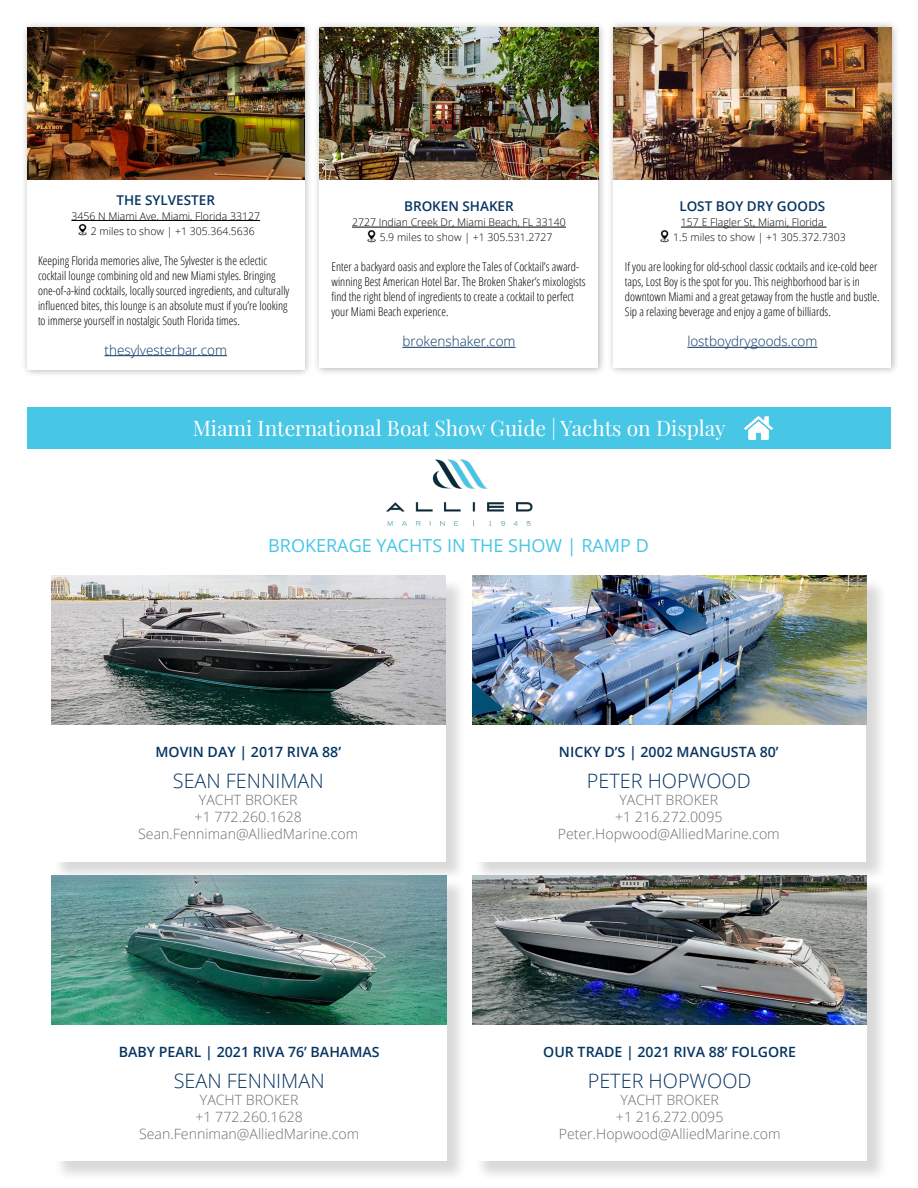
<style>
.page{position:relative;width:918px;height:1188px;background:#fff}
.page>*{position:absolute;margin:0;border:0;box-sizing:border-box;transform-origin:0 0}
.t1{font:21px "Playfair Display";color:#fff}
.t2{font:300 19.8px "Open Sans";color:#073562}
.t3{font:18px "Open Sans";color:#47c6e6}
.t4{font:300 14.1px/17px "Open Sans";color:#6d6e71;text-align:center}
.t5{font:600 14.1px "Open Sans";color:#073562}
.t6{font:300 13.5px "Open Sans";color:#073562}
.t7{font:600 13.5px "Open Sans";color:#073562}
.t8{font:300 condensed 12px/15px "Open Sans";color:#000}
.t9{font:300 10.5px/15px "Open Sans";color:#000}
</style>
<div class="page">
<div style="left:21px;top:21px;width:292px;height:357px;background:#000;opacity:.3"></div>
<div style="left:27px;top:28px;width:277px;height:341px;background:#fff"></div>
<img style="left:27px;top:28px;width:277px;height:152px">
<hr style="left:71px;top:220px;width:189px;height:1px;background:#000">
<hr style="left:105px;top:355px;width:122px;height:1px;background:#073562">
<svg style="left:78px;top:224px;width:9px;height:12px"></svg>
<div style="left:313px;top:21px;width:294px;height:355px;background:#000;opacity:.3"></div>
<div style="left:320px;top:28px;width:278px;height:339px;background:#fff"></div>
<img style="left:320px;top:28px;width:278px;height:152px">
<hr style="left:352px;top:227px;width:214px;height:1px;background:#000">
<hr style="left:402px;top:347px;width:114px;height:1px;background:#073562">
<svg style="left:367px;top:230px;width:9px;height:12px"></svg>
<div style="left:607px;top:20px;width:293px;height:356px;background:#000;opacity:.3"></div>
<div style="left:614px;top:27px;width:277px;height:340px;background:#fff"></div>
<img style="left:614px;top:27px;width:277px;height:153px">
<hr style="left:681px;top:227px;width:145px;height:1px;background:#000">
<hr style="left:687px;top:347px;width:130px;height:1px;background:#073562">
<svg style="left:660px;top:230px;width:9px;height:12px"></svg>
<div style="left:27px;top:407px;width:864px;height:42px;background:#47c6e6"></div>
<img style="left:386px;top:459px;width:147px;height:68px">
<img style="left:744px;top:416px;width:29px;height:24px">
<div style="left:53px;top:577px;width:413px;height:305px;background:#000;opacity:.15"></div>
<div style="left:51px;top:576px;width:395px;height:285px;background:#fff"></div>
<img style="left:51px;top:576px;width:395px;height:149px">
<div style="left:473px;top:577px;width:414px;height:305px;background:#000;opacity:.15"></div>
<div style="left:472px;top:576px;width:394px;height:285px;background:#fff"></div>
<img style="left:472px;top:576px;width:394px;height:149px">
<div style="left:54px;top:877px;width:413px;height:305px;background:#000;opacity:.15"></div>
<div style="left:52px;top:876px;width:394px;height:285px;background:#fff"></div>
<img style="left:52px;top:876px;width:394px;height:148px">
<div style="left:474px;top:877px;width:414px;height:305px;background:#000;opacity:.15"></div>
<div style="left:472px;top:876px;width:395px;height:285px;background:#fff"></div>
<img style="left:472px;top:876px;width:395px;height:148px">
<p class="t7" style="left:116px;top:191px;width:100px">THE SYLVESTER</p>
<p class="t9" style="left:91px;top:208px;width:171px;text-indent:-19px">3456 N Miami Ave, Miami, Florida 33127<br>2 miles to show | +1 305.364.5636</p>
<p class="t8" style="left:38px;top:252px;width:253px">Keeping Florida memories alive, The Sylvester is the eclectic cocktail lounge combining old and new Miami styles. Bringing one-of-a-kind cocktails, locally sourced ingredients, and culturally influenced bites, this lounge is an absolute must if you’re looking to immerse yourself in nostalgic South Florida times.</p>
<p class="t6" style="left:105px;top:341px;width:124px">thesylvesterbar.com</p>
<p class="t7" style="left:404px;top:197px;width:111px">BROKEN SHAKER</p>
<p class="t9" style="left:380px;top:215px;width:188px;text-indent:-28px">2727 Indian Creek Dr, Miami Beach, FL 33140<br>5.9 miles to show | +1 305.531.2727</p>
<p class="t8" style="left:331px;top:259px;width:256px">Enter a backyard oasis and explore the Tales of Cocktail’s award&shy;winning Best American Hotel Bar. The Broken Shaker’s mixologists find the right blend of ingredients to create a cocktail to perfect your Miami Beach experience.</p>
<p class="t6" style="left:402px;top:332px;width:115px">brokenshaker.com</p>
<p class="t7" style="left:679px;top:197px;width:147px">LOST BOY DRY GOODS</p>
<p class="t9" style="left:673px;top:215px;width:174px;text-indent:8px">157 E Flagler St, Miami, Florida<br>1.5 miles to show | +1 305.372.7303</p>
<p class="t8" style="left:625px;top:259px;width:256px">If you are looking for old-school classic cocktails and ice-cold beer taps, Lost Boy is the spot for you. This neighborhood bar is in downtown Miami and a great getaway from the hustle and bustle.<br>Sip a relaxing beverage and enjoy a game of billiards.</p>
<p class="t6" style="left:687px;top:332px;width:132px">lostboydrygoods.com</p>
<h1 class="t1" style="left:193px;top:412px;width:535px">Miami International Boat Show Guide | Yachts on Display</h1>
<h3 class="t3" style="left:268px;top:533px;width:382px">BROKERAGE YACHTS IN THE SHOW | RAMP D</h3>
<p class="t5" style="left:156px;top:742px;width:187px">MOVIN DAY | 2017 RIVA 88’</p>
<h2 class="t2" style="left:173px;top:767px;width:152px">SEAN FENNIMAN</h2>
<p class="t4" style="left:138px;top:791px;width:222px">YACHT BROKER<br>+1 772.260.1628<br>Sean.Fenniman@AlliedMarine.com</p>
<p class="t5" style="left:119px;top:1042px;width:262px">BABY PEARL | 2021 RIVA 76’ BAHAMAS</p>
<h2 class="t2" style="left:174px;top:1067px;width:152px">SEAN FENNIMAN</h2>
<p class="t4" style="left:139px;top:1091px;width:222px">YACHT BROKER<br>+1 772.260.1628<br>Sean.Fenniman@AlliedMarine.com</p>
<p class="t5" style="left:559px;top:742px;width:221px">NICKY D’S | 2002 MANGUSTA 80’</p>
<h2 class="t2" style="left:587px;top:767px;width:165px">PETER HOPWOOD</h2>
<p class="t4" style="left:558px;top:791px;width:223px">YACHT BROKER<br>+1 216.272.0095<br>Peter.Hopwood@AlliedMarine.com</p>
<p class="t5" style="left:543px;top:1042px;width:254px">OUR TRADE | 2021 RIVA 88’ FOLGORE</p>
<h2 class="t2" style="left:588px;top:1067px;width:165px">PETER HOPWOOD</h2>
<p class="t4" style="left:559px;top:1091px;width:223px">YACHT BROKER<br>+1 216.272.0095<br>Peter.Hopwood@AlliedMarine.com</p>
</div>
